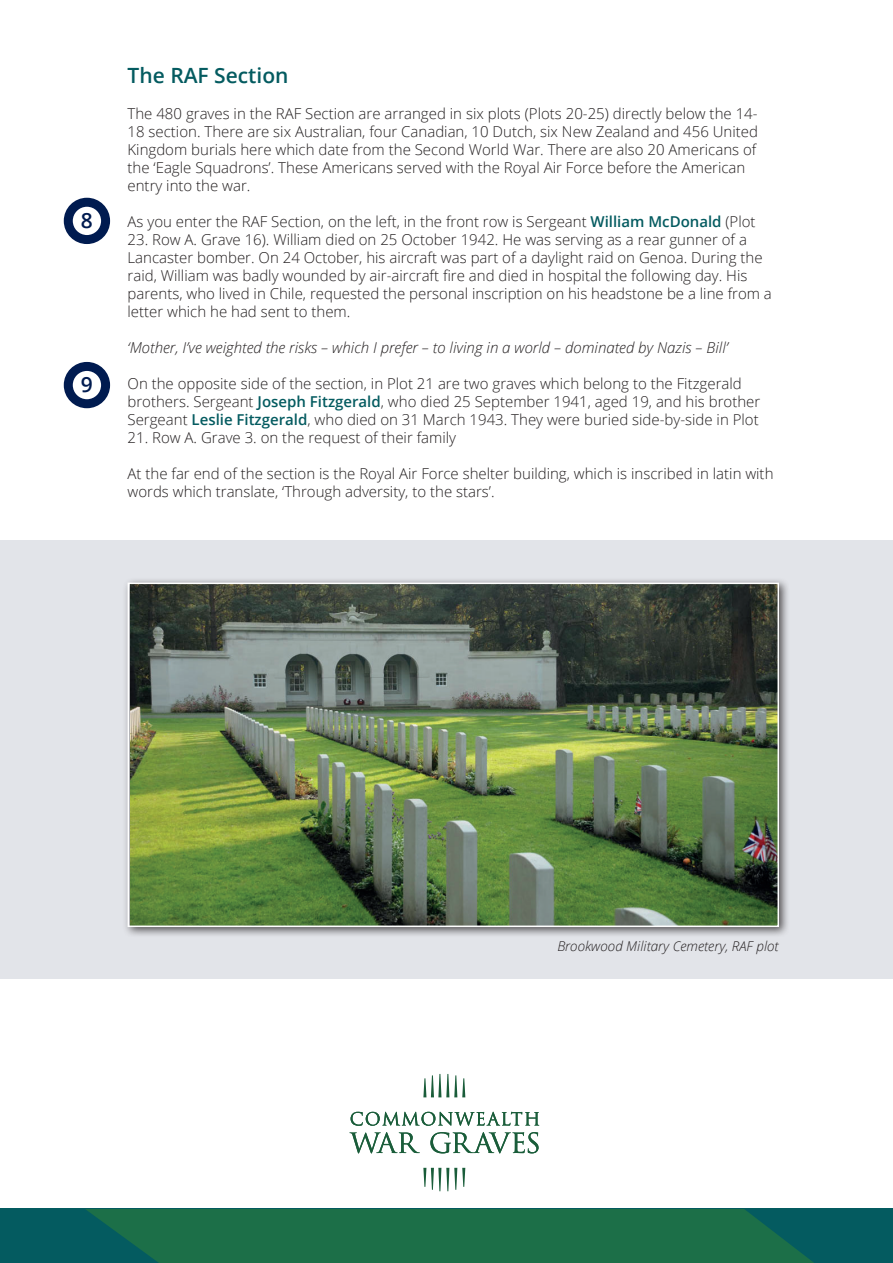
<style>
.page{position:relative;width:893px;height:1263px;background:#fff}
.page>*{position:absolute;margin:0;border:0;box-sizing:border-box;transform-origin:0 0}
.t1{font:600 21px "Open Sans";color:#045b60}
.t2{font:600 21px "Open Sans";color:#001b50}
.t3{font:300 15px/18px "Open Sans";color:#231f20}
.t4{font:italic 300 15px "Open Sans";color:#231f20}
.t5{font:italic 300 13.5px "Open Sans";color:#231f20}
.s1{font-weight:600;color:#045b60}
</style>
<div class="page">
<div style="left:0;top:1209px;width:893px;height:54px;background:#045b60"></div>
<svg style="left:86px;top:1209px;width:728px;height:54px;background:#196d4a"></svg>
<svg style="left:350px;top:1074px;width:189px;height:117px"></svg>
<div style="left:0;top:540px;width:893px;height:438px;background:#e2e4e9"></div>
<div style="left:122px;top:577px;width:668px;height:361px;background:#231f20;opacity:.75"></div>
<img style="left:131px;top:586px;width:645px;height:338px">
<div style="left:128px;top:583px;width:651px;height:344px;border:2px solid #fff"></div>
<svg style="left:68px;top:202px;width:38px;height:38px"></svg>
<div style="left:64px;top:198px;width:46px;height:46px;border:9px solid #001b50;border-radius:50%"></div>
<svg style="left:68px;top:366px;width:38px;height:38px"></svg>
<div style="left:64px;top:362px;width:46px;height:46px;border:9px solid #001b50;border-radius:50%"></div>
<h1 class="t2" style="left:81px;top:206px;width:13px">8</h1>
<h1 class="t2" style="left:81px;top:370px;width:13px">9</h1>
<h1 class="t1" style="left:128px;top:61px;width:163px">The RAF Section</h1>
<p class="t3" style="left:128px;top:104px;width:632px">The 480 graves in the RAF Section are arranged in six plots (Plots 20-25) directly below the 14- 18 section. There are six Australian, four Canadian, 10 Dutch, six New Zealand and 456 United Kingdom burials here which date from the Second World War. There are also 20 Americans of the ‘Eagle Squadrons’. These Americans served with the Royal Air Force before the American entry into the war.</p>
<p class="t3" style="left:128px;top:212px;width:629px">As you enter the RAF Section, on the left, in the front row is Sergeant <span class="s1">William McDonald</span> (Plot</p>
<p class="t3" style="left:128px;top:230px;width:646px">23. Row A. Grave 16). William died on 25 October 1942. He was serving as a rear gunner of a Lancaster bomber. On 24 October, his aircraft was part of a daylight raid on Genoa. During the raid, William was badly wounded by air-aircraft fire and died in hospital the following day. His parents, who lived in Chile, requested the personal inscription on his headstone be a line from a letter which he had sent to them.</p>
<p class="t4" style="left:128px;top:337px;width:602px">‘Mother, I’ve weighted the risks – which I prefer – to living in a world – dominated by Nazis – Bill’</p>
<p class="t3" style="left:128px;top:374px;width:634px">On the opposite side of the section, in Plot 21 are two graves which belong to the Fitzgerald brothers. Sergeant <span class="s1">Joseph Fitzgerald</span>, who died 25 September 1941, aged 19, and his brother<br>Sergeant <span class="s1">Leslie Fitzgerald</span>, who died on 31 March 1943. They were buried side-by-side in Plot</p>
<p class="t3" style="left:128px;top:428px;width:330px">21. Row A. Grave 3. on the request of their family</p>
<p class="t3" style="left:128px;top:464px;width:647px">At the far end of the section is the Royal Air Force shelter building, which is inscribed in latin with words which translate, ‘Through adversity, to the stars’.</p>
<p class="t5" style="left:557px;top:937px;width:223px">Brookwood Military Cemetery, RAF plot</p>
</div>
